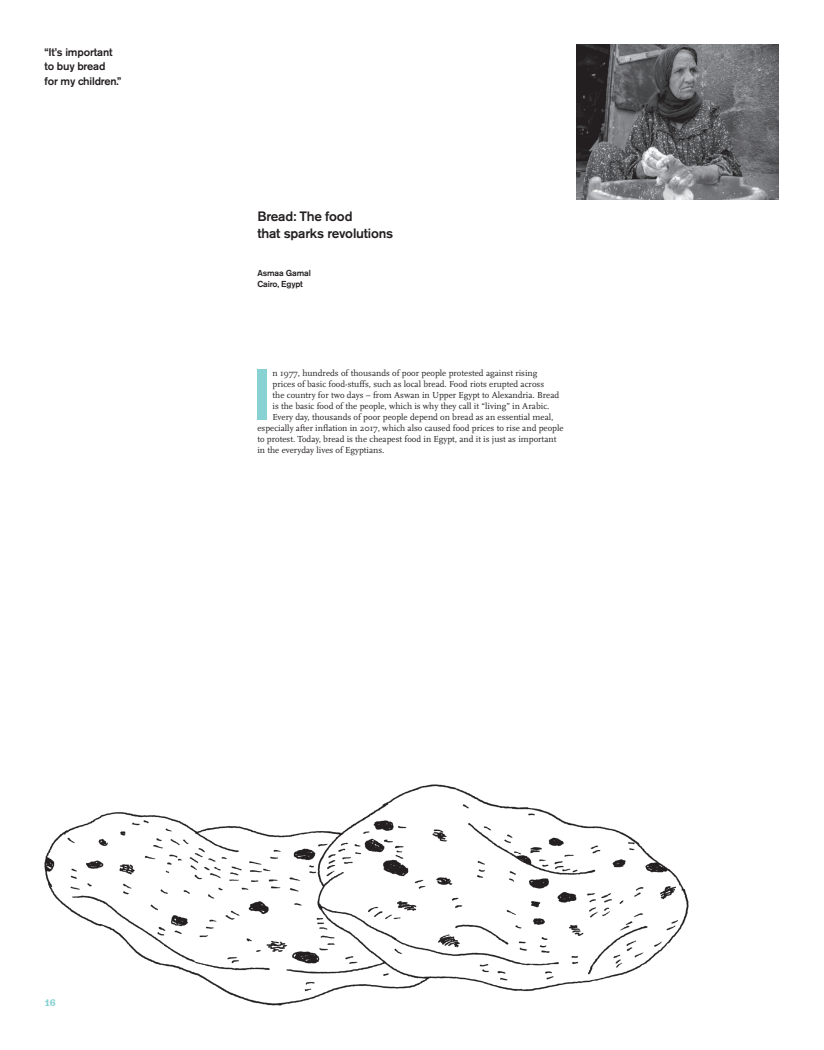
<style>
.page{position:relative;width:824px;height:1050px;background:#fff}
.page>*{position:absolute;margin:0;border:0;box-sizing:border-box;transform-origin:0 0}
.body_initial_ag{font:500 71.5px "Akzidenz Grotesk BE";color:#89d2d4}
.head_1{font:500 13.5px/16.6px "Akzidenz Grotesk BE";letter-spacing:-.015em;color:#231f20}
.pullquote{font:500 11px/14.6px "Akzidenz Grotesk BE";letter-spacing:-.015em;color:#231f20}
.body_initial_ag-2{font:9px "Scala";color:#231f20}
.body{font:700 8.8px "Belizio";color:#89d2d4}
.byline{font:500 8.6px "Akzidenz Grotesk BE";letter-spacing:-.015em;color:#231f20}
</style>
<div class="page">
<img style="left:44px;top:784px;width:645px;height:221px">
<img style="left:576px;top:44px;width:202px;height:155px">
<p class="pullquote" style="left:44px;top:44px;width:78px">“It’s important to buy bread for my children.”</p>
<p class="head_1" style="left:257px;top:208px;width:137px">Bread: The food<br>that sparks revolutions</p>
<p class="byline" style="left:257px;top:268px;width:55px">Asmaa Gamal</p>
<p class="byline" style="left:257px;top:279px;width:47px">Cairo, Egypt</p>
<p class="body_initial_ag" style="left:252px;top:351px;width:22px">I</p>
<p class="body_initial_ag-2" style="left:272px;top:368px;width:266px">n 1977, hundreds of thousands of poor people protested against rising</p>
<p class="body_initial_ag-2" style="left:272px;top:379px;width:273px">prices of basic food-stuffs, such as local bread. Food riots erupted across</p>
<p class="body_initial_ag-2" style="left:272px;top:390px;width:288px">the country for two days – from Aswan in Upper Egypt to Alexandria. Bread</p>
<p class="body_initial_ag-2" style="left:272px;top:401px;width:278px">is the basic food of the people, which is why they call it “living” in Arabic.</p>
<p class="body_initial_ag-2" style="left:272px;top:412px;width:282px">Every day, thousands of poor people depend on bread as an essential meal,</p>
<p class="body_initial_ag-2" style="left:257px;top:423px;width:308px">especially after inflation in 2017, which also caused food prices to rise and people</p>
<p class="body_initial_ag-2" style="left:257px;top:434px;width:300px">to protest. Today, bread is the cheapest food in Egypt, and it is just as important</p>
<p class="body_initial_ag-2" style="left:257px;top:445px;width:129px">in the everyday lives of Egyptians.</p>
<p class="body" style="left:44px;top:996px;width:13px">16</p>
</div>
